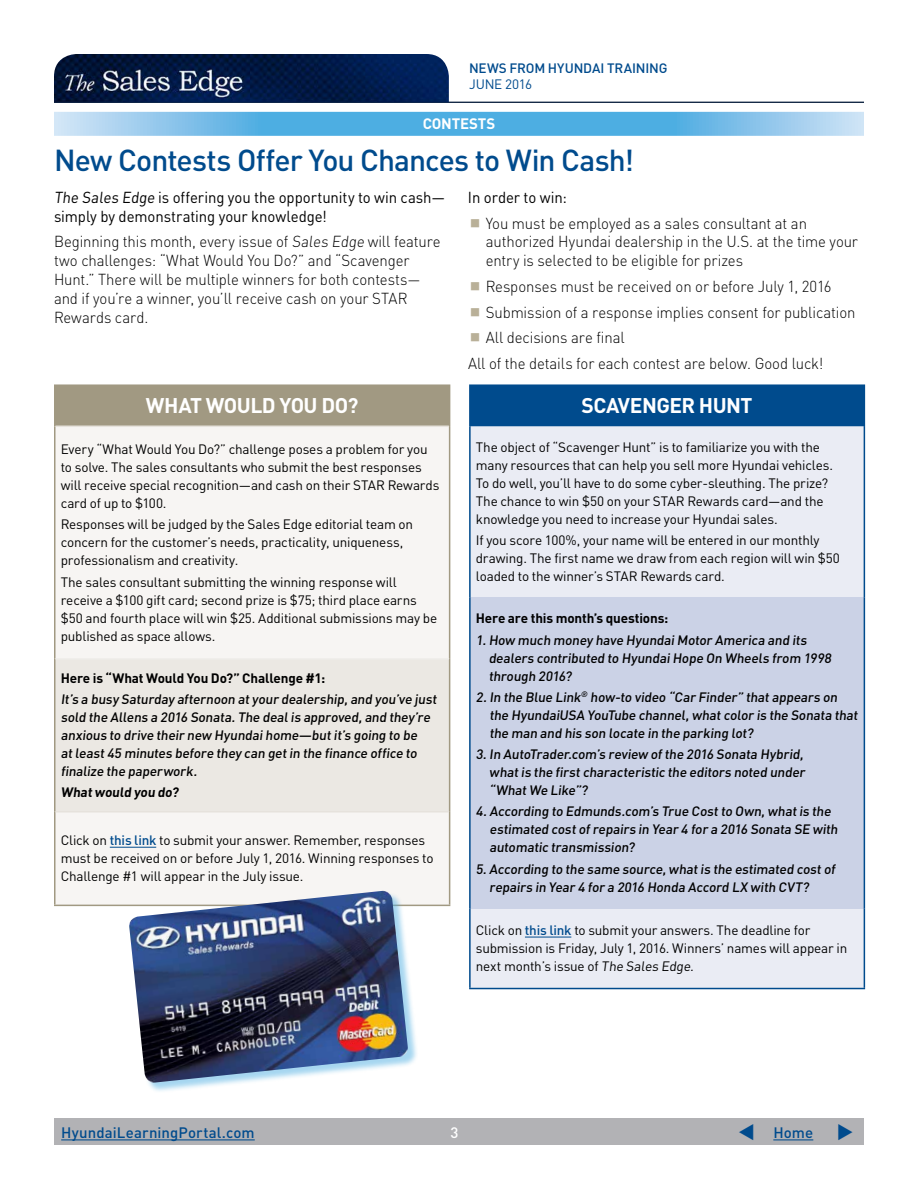
<style>
.page{position:relative;width:918px;height:1188px;background:#fff}
.page>*{position:absolute;margin:0;border:0;box-sizing:border-box;transform-origin:0 0}
.t1{font:500 30px "DIN";letter-spacing:-.03em;color:#004b8d}
.t2{font:700 21px "DIN";letter-spacing:-.03em;color:#fff}
.t3{font:300 15.75px/18.9px "DIN";letter-spacing:-.005em;color:#000;scale:.95 1}
.t4{font:15.75px/18.9px "DIN";letter-spacing:-.005em;color:#000;scale:.95 1}
.t5{font:500 15px "DIN";letter-spacing:.005em;color:#004b8d}
.t6{font:700 15px "DIN";letter-spacing:-.005em;color:#fff}
.t7{font:500 15px "DIN";color:#fff}
.t8{font:13.5px/18px "DIN";letter-spacing:-.015em;color:#000}
.t9{font:500 13.5px/18px "DIN";letter-spacing:.005em;color:#000}
.t10{font:700 13.5px "DIN";letter-spacing:-.015em;color:#000}
.t11{font:500 13.5px "DIN";letter-spacing:-.01em;color:#004b8d}
.t12{font:13.5px "DIN";letter-spacing:-.02em;color:#004b8d}
.s1{font-weight:500;color:#004b8d}
</style>
<div class="page">
<div style="left:54px;top:1118px;width:810px;height:27px;background:#b2b2b5"></div>
<hr style="left:61px;top:1139px;width:194px;height:1px;background:#004b8d">
<hr style="left:773px;top:1139px;width:40px;height:1px;background:#004b8d">
<hr style="left:54px;top:102px;width:810px;height:1px;background:#0c223f">
<img style="left:54px;top:54px;width:395px;height:48px">
<div style="left:55px;top:385px;width:395px;height:41px;background:#a19982"></div>
<div style="left:56px;top:427px;width:393px;height:478px;background:#f7f5f3"></div>
<div style="left:55px;top:659px;width:395px;height:153px;background:#ebe8e3"></div>
<hr style="left:54px;top:384px;width:396px;height:2px;background:#a19982">
<hr style="left:54px;top:386px;width:2px;height:40px;background:#a19982">
<hr style="left:54px;top:426px;width:2px;height:233px;background:#a19982">
<hr style="left:449px;top:426px;width:1px;height:233px;background:#a19982">
<hr style="left:54px;top:659px;width:2px;height:153px;background:#a19982">
<hr style="left:449px;top:659px;width:1px;height:153px;background:#a19982">
<hr style="left:54px;top:812px;width:2px;height:93px;background:#a19982">
<hr style="left:449px;top:812px;width:1px;height:93px;background:#a19982">
<hr style="left:54px;top:905px;width:396px;height:1px;background:#a19982">
<hr style="left:56px;top:426px;width:393px;height:1px;background:#e6e2dc">
<hr style="left:56px;top:811px;width:393px;height:2px;background:#e6e2dc">
<hr style="left:56px;top:658px;width:393px;height:2px;background:#f0eeeb">
<hr style="left:110px;top:847px;width:46px;height:1px;background:#004b8d">
<div style="left:470px;top:385px;width:394px;height:41px;background:#004b8d"></div>
<div style="left:471px;top:426px;width:393px;height:562px;background:#eaecf4"></div>
<div style="left:470px;top:597px;width:394px;height:311px;background:#cbd2e6"></div>
<hr style="left:469px;top:384px;width:396px;height:2px;background:#004b8d">
<hr style="left:469px;top:386px;width:2px;height:40px;background:#004b8d">
<hr style="left:864px;top:386px;width:1px;height:40px;background:#004b8d">
<hr style="left:469px;top:426px;width:2px;height:171px;background:#004b8d">
<hr style="left:864px;top:426px;width:1px;height:171px;background:#004b8d">
<hr style="left:469px;top:597px;width:2px;height:311px;background:#004b8d">
<hr style="left:864px;top:597px;width:1px;height:311px;background:#004b8d">
<hr style="left:469px;top:908px;width:2px;height:80px;background:#004b8d">
<hr style="left:864px;top:908px;width:1px;height:80px;background:#004b8d">
<hr style="left:469px;top:988px;width:396px;height:1px;background:#004b8d">
<hr style="left:525px;top:937px;width:46px;height:1px;background:#004b8d">
<svg style="left:54px;top:112px;width:810px;height:24px;fill:#51afe2"></svg>
<div style="left:130px;top:892px;width:289px;height:201px;background:#4daee2;opacity:.5"></div>
<img style="left:128px;top:891px;width:281px;height:192px">
<p class="t11" style="left:469px;top:59px;width:200px">NEWS FROM HYUNDAI TRAINING</p>
<p class="t12" style="left:469px;top:76px;width:64px">JUNE 2016</p>
<p class="t6" style="left:423px;top:114px;width:74px">CONTESTS</p>
<h1 class="t1" style="left:54px;top:141px;width:581px">New Contests Offer You Chances to Win Cash!</h1>
<p class="t4" style="left:54px;top:187px;width:413px">The Sales Edge is offering you the opportunity to win cash— simply by demonstrating your knowledge!</p>
<p class="t3" style="left:54px;top:232px;width:409px">Beginning this month, every issue of Sales Edge will feature two challenges: “What Would You Do?” and “Scavenger Hunt.” There will be multiple winners for both contests— and if you’re a winner, you’ll receive cash on your STAR Rewards card.</p>
<h2 class="t2" style="left:146px;top:392px;width:214px">WHAT WOULD YOU DO?</h2>
<p class="t8" style="left:61px;top:440px;width:380px">Every “What Would You Do?” challenge poses a problem for you to solve. The sales consultants who submit the best responses will receive special recognition—and cash on their STAR Rewards card of up to $100.</p>
<p class="t8" style="left:61px;top:515px;width:354px">Responses will be judged by the Sales Edge editorial team on concern for the customer’s needs, practicality, uniqueness, professionalism and creativity.</p>
<p class="t8" style="left:61px;top:572px;width:378px">The sales consultant submitting the winning response will receive a $100 gift card; second prize is $75; third place earns $50 and fourth place will win $25. Additional submissions may be published as space allows.</p>
<p class="t10" style="left:61px;top:669px;width:266px">Here is “What Would You Do?” Challenge #1:</p>
<p class="t9" style="left:61px;top:690px;width:380px">It’s a busy Saturday afternoon atyour dealership,and you’ve just sold the Allens a 2016 Sonata.The dealis approved,and they ’re anxious to drive their new Hyundaihome—butit’s going to be atleast45 minutes before they can getin the finance office to finalize the paperwork.</p>
<p class="t10" style="left:61px;top:784px;width:121px">What would you do?</p>
<p class="t8" style="left:61px;top:831px;width:374px">Click on <span class="s1">this link</span> to submit your answer. Remember, responses must be received on or before July 1, 2016. Winning responses to<br>Challenge #1 will appear in the July issue.</p>
<p class="t4" style="left:468px;top:187px;width:106px">In order to win:</p>
<p class="t3" style="left:486px;top:213px;width:393px">You must be employed as a sales consultant at an authorized Hyundai dealership in the U.S. at the time your entry is selected to be eligible for prizes</p>
<p class="t3" style="left:486px;top:277px;width:366px">Responses must be received on or before July 1, 2016</p>
<p class="t3" style="left:486px;top:302px;width:391px">Submission of a response implies consent for publication</p>
<p class="t3" style="left:486px;top:328px;width:148px">All decisions are final</p>
<p class="t3" style="left:468px;top:354px;width:376px">All of the details for each contest are below. Good luck!</p>
<h2 class="t2" style="left:582px;top:392px;width:173px">SCAVENGER HUNT</h2>
<p class="t8" style="left:476px;top:438px;width:359px">The object of “Scavenger Hunt” is to familiarize you with the many resources that can help you sell more Hyundai vehicles.<br>To do well, you’ll have to do some cyber-sleuthing. The prize?<br>The chance to win $50 on your STAR Rewards card—and the knowledge you need to increase your Hyundai sales.</p>
<p class="t8" style="left:476px;top:531px;width:366px">If you score 100%, your name will be entered in our monthly drawing. The first name we draw from each region will win $50 loaded to the winner’s STAR Rewards card.</p>
<p class="t10" style="left:476px;top:610px;width:194px">Here are this month’s questions:</p>
<p class="t9" style="left:489px;top:630px;width:346px;text-indent:-13px">1.How much money have HyundaiMotor America and its dealers contributed to HyundaiHope On Wheels from 1998 through 2016?</p>
<p class="t9" style="left:489px;top:688px;width:372px;text-indent:-14px">2.In the Blue Link<sup>®</sup> how-to video “Car Finder” thatappears on the HyundaiUSA YouTube channel,whatcolor is the Sonata that the man and his son locate in the parking lot?</p>
<p class="t9" style="left:489px;top:745px;width:319px;text-indent:-13px">3.In AutoTrader.com’s review ofthe 2016 Sonata Hybrid, whatis the firstcharacteristic the editors noted under “WhatWe Like”?</p>
<p class="t9" style="left:490px;top:802px;width:352px;text-indent:-14px">4.According to Edmunds.com’s True Costto Own,whatis the estimated costofrepairs in Year 4 for a 2016 Sonata SE with automatic transmission?</p>
<p class="t9" style="left:489px;top:859px;width:349px;text-indent:-13px">5.According to the same source,whatis the estimated costof repairs in Year 4 for a 2016 Honda Accord LX with CVT?</p>
<p class="t8" style="left:476px;top:921px;width:373px">Click on <span class="s1">this link</span> to submit your answers. The deadline for submission is Friday, July 1, 2016. Winners’ names will appear in next month’s issue of The Sales Edge.</p>
<p class="t5" style="left:61px;top:1123px;width:195px">HyundaiLearningPortal.com</p>
<p class="t7" style="left:451px;top:1123px;width:9px">3</p>
<p class="t5" style="left:738px;top:1123px;width:118px">▼ Home ◆</p>
</div>
